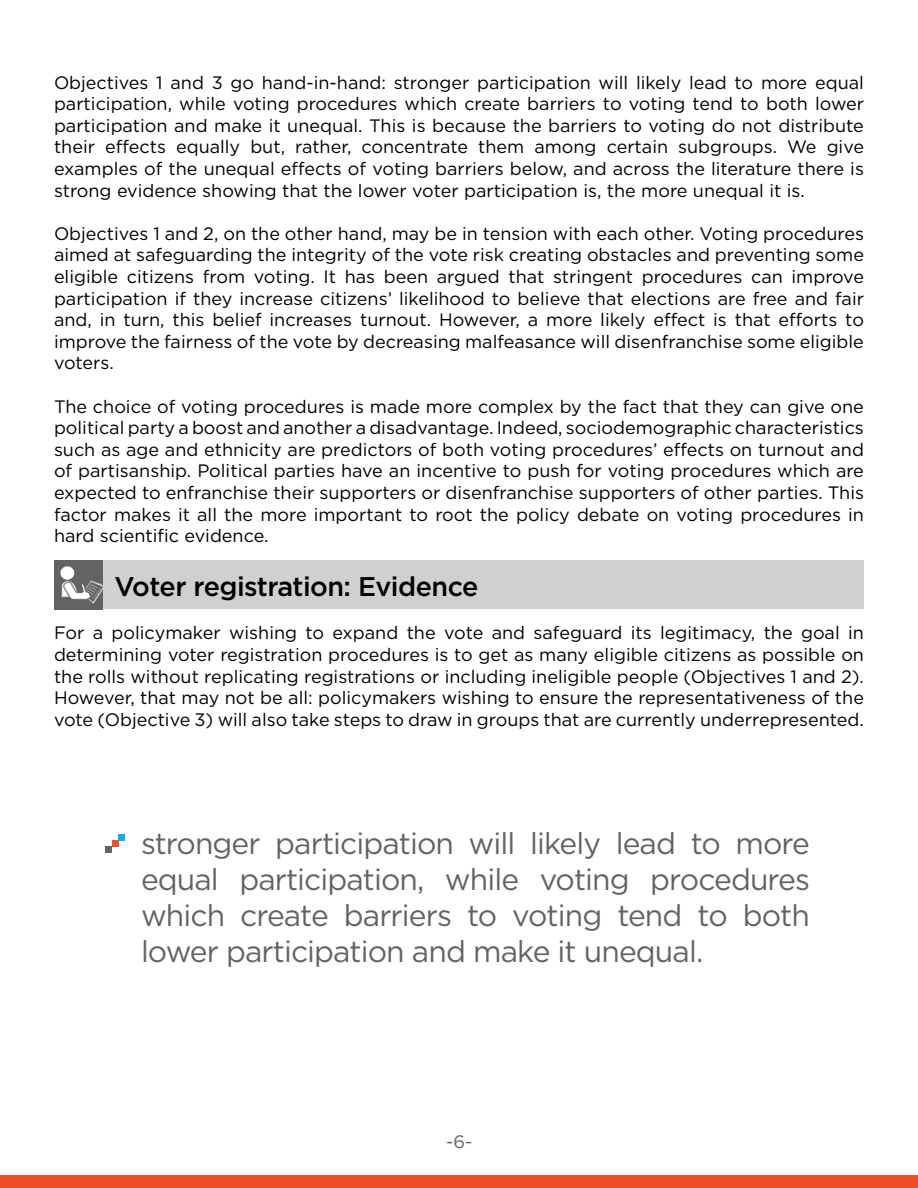
<style>
.page{position:relative;width:918px;height:1188px;background:#fff}
.page>*{position:absolute;margin:0;border:0;box-sizing:border-box;transform-origin:0 0}
.t1{font:30px/36px "Gotham";letter-spacing:-.03em;color:#626363;text-align:justify}
.t2{font:500 27px "Gotham";letter-spacing:-.02em;color:#000}
.t3{font:18px/21.6px "Gotham";color:#000;text-align:justify}
.t4{font:18px "Gotham";color:#626363}
</style>
<div class="page">
<div style="left:103px;top:561px;width:761px;height:48px;background:#d0d0d0"></div>
<img style="left:54px;top:561px;width:49px;height:48px">
<div style="left:0;top:1175px;width:918px;height:13px;background:#f04e29"></div>
<div style="left:105px;top:847px;width:7px;height:6px;background:#626363"></div>
<div style="left:112px;top:840px;width:6px;height:7px;background:#f04e29"></div>
<div style="left:118px;top:834px;width:7px;height:6px;background:#1babe2"></div>
<p class="t3" style="left:54px;top:71px;width:812px">Objectives 1 and 3 go hand-in-hand: stronger participation will likely lead to more equal participation, while voting procedures which create barriers to voting tend to both lower participation and make it unequal. This is because the barriers to voting do not distribute their effects equally but, rather, concentrate them among certain subgroups. We give examples of the unequal effects of voting barriers below, and across the literature there is strong evidence showing that the lower voter participation is, the more unequal it is.</p>
<p class="t3" style="left:54px;top:222px;width:812px">Objectives 1 and 2, on the other hand, may be in tension with each other. Voting procedures aimed at safeguarding the integrity of the vote risk creating obstacles and preventing some eligible citizens from voting. It has been argued that stringent procedures can improve participation if they increase citizens’ likelihood to believe that elections are free and fair and, in turn, this belief increases turnout. However, a more likely effect is that efforts to improve the fairness of the vote by decreasing malfeasance will disenfranchise some eligible voters.</p>
<p class="t3" style="left:54px;top:395px;width:812px">The choice of voting procedures is made more complex by the fact that they can give one political party a boost and another a disadvantage. Indeed, sociodemographic characteristics such as age and ethnicity are predictors of both voting procedures’ effects on turnout and of partisanship. Political parties have an incentive to push for voting procedures which are expected to enfranchise their supporters or disenfranchise supporters of other parties. This factor makes it all the more important to root the policy debate on voting procedures in hard scientific evidence.</p>
<h2 class="t2" style="left:114px;top:569px;width:365px">Voter registration: Evidence</h2>
<p class="t3" style="left:54px;top:622px;width:812px">For a policymaker wishing to expand the vote and safeguard its legitimacy, the goal in determining voter registration procedures is to get as many eligible citizens as possible on the rolls without replicating registrations or including ineligible people (Objectives 1 and 2).<br>However, that may not be all: policymakers wishing to ensure the representativeness of the vote (Objective 3) will also take steps to draw in groups that are currently underrepresented.</p>
<h1 class="t1" style="left:141px;top:825px;width:671px">stronger participation will likely lead to more equal participation, while voting procedures which create barriers to voting tend to both lower participation and make it unequal.</h1>
<p class="t4" style="left:446px;top:1130px;width:28px">-6-</p>
</div>
